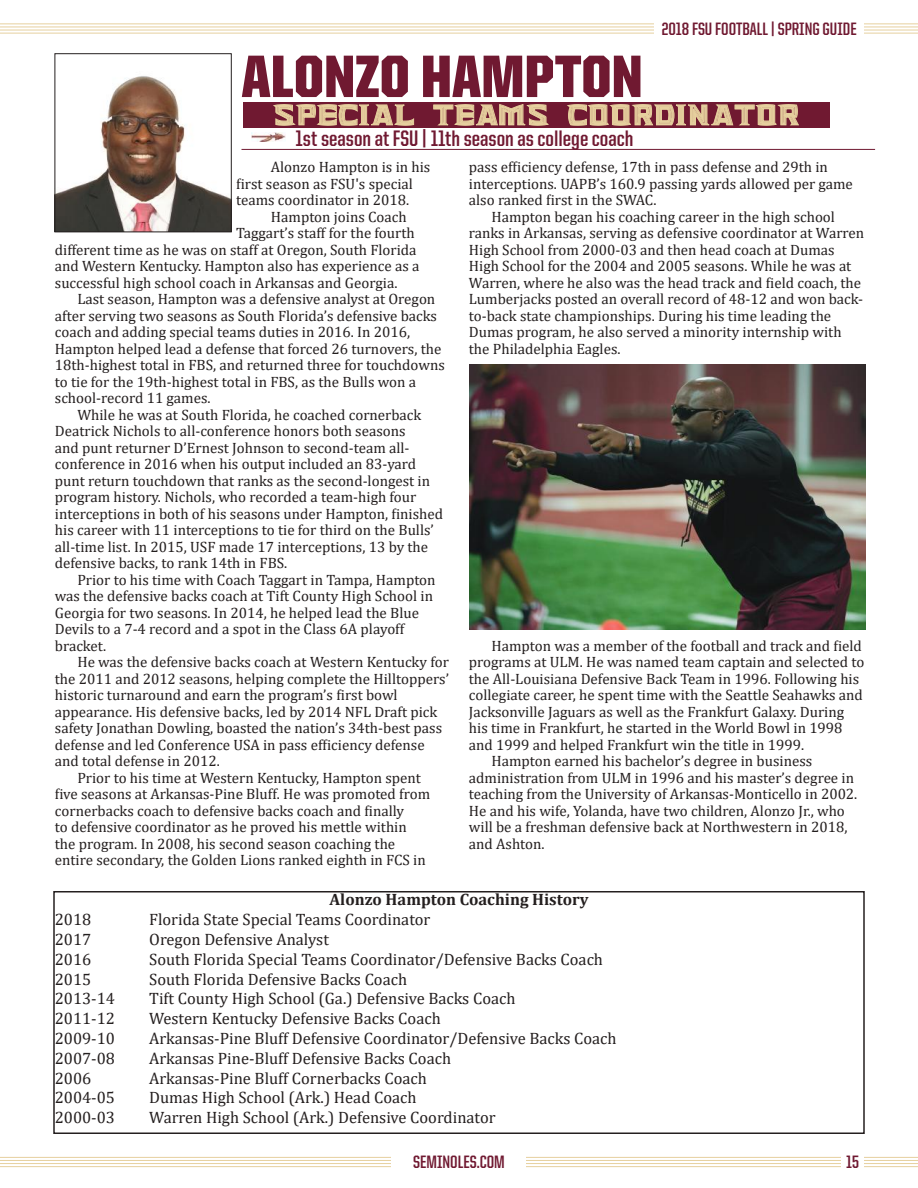
<style>
.page{position:relative;width:918px;height:1188px;background:#fff}
.page>*{position:absolute;margin:0;border:0;box-sizing:border-box;transform-origin:0 0}
.t1{font:900 60px "United Sans Cond";color:#701931;scale:1.1 1}
.t2{font:700 28.5px "Unconquered";letter-spacing:.02em;color:#e6d09e;scale:1.2 1}
.t3{font:700 22.5px "United Sans Cond";color:#701931}
.t4{font:700 18px "United Sans Cond";color:#701931}
.t5{font:16.5px "Cambria";color:#241f1f}
.t6{font:700 16.5px "Cambria";color:#241f1f}
.t7{font:15px/16.5px "Cambria";color:#241f1f}
</style>
<div class="page">
<hr style="left:0;top:23px;width:918px;height:1px;background:#e6d09e">
<hr style="left:0;top:27px;width:918px;height:1px;background:#e6d09e">
<hr style="left:0;top:30px;width:918px;height:1px;background:#e6d09e">
<hr style="left:0;top:33px;width:918px;height:1px;background:#e6d09e">
<hr style="left:0;top:1157px;width:918px;height:1px;background:#e6d09e">
<hr style="left:0;top:1160px;width:918px;height:1px;background:#e6d09e">
<hr style="left:0;top:1163px;width:918px;height:1px;background:#e6d09e">
<hr style="left:0;top:1166px;width:918px;height:1px;background:#e6d09e">
<div style="left:654px;top:10px;width:210px;height:37px;background:#fff"></div>
<div style="left:841px;top:1134px;width:23px;height:54px;background:#fff"></div>
<div style="left:392px;top:1134px;width:134px;height:54px;background:#fff"></div>
<hr style="left:242px;top:149px;width:633px;height:1px;background:#701931">
<img style="left:57px;top:76px;width:173px;height:154px">
<div style="left:55px;top:53px;width:177px;height:179px;border:1px solid #241f1f"></div>
<img style="left:251px;top:132px;width:22px;height:10px">
<div style="left:243px;top:102px;width:586px;height:25px;background:#701931"></div>
<svg style="left:273px;top:104px;width:141px;height:46px"></svg>
<svg style="left:433px;top:104px;width:116px;height:22px"></svg>
<svg style="left:567px;top:104px;width:232px;height:46px"></svg>
<img style="left:470px;top:364px;width:396px;height:266px">
<div style="left:53px;top:891px;width:812px;height:243px;border:2px solid #241f1f"></div>
<p class="t4" style="left:662px;top:20px;width:196px">2018 FSU FOOTBALL | SPRING GUIDE</p>
<h1 class="t1" style="left:242px;top:45px;width:366px">ALONZO HAMPTON</h1>
<h3 class="t3" style="left:296px;top:127px;width:339px">1st season at FSU | 11th season as college coach</h3>
<h2 class="t2" style="left:273px;top:104px;width:440px">SPECIAL TEAMS COORDINATOR</h2>
<p class="t7" style="left:271px;top:159px;width:161px">Alonzo Hampton is in his</p>
<p class="t7" style="left:236px;top:176px;width:178px">first season as FSU's special</p>
<p class="t7" style="left:236px;top:192px;width:175px">teams coordinator in 2018.</p>
<p class="t7" style="left:271px;top:209px;width:137px">Hampton joins Coach</p>
<p class="t7" style="left:236px;top:225px;width:180px">Taggart’s staff for the fourth</p>
<p class="t7" style="left:55px;top:242px;width:363px">different time as he was on staff at Oregon, South Florida</p>
<p class="t7" style="left:55px;top:258px;width:366px">and Western Kentucky. Hampton also has experience as a</p>
<p class="t7" style="left:55px;top:275px;width:344px">successful high school coach in Arkansas and Georgia.</p>
<p class="t7" style="left:77px;top:291px;width:359px">Last season, Hampton was a defensive analyst at Oregon</p>
<p class="t7" style="left:55px;top:308px;width:384px">after serving two seasons as South Florida’s defensive backs</p>
<p class="t7" style="left:55px;top:324px;width:357px">coach and adding special teams duties in 2016. In 2016,</p>
<p class="t7" style="left:55px;top:341px;width:388px">Hampton helped lead a defense that forced 26 turnovers, the</p>
<p class="t7" style="left:55px;top:357px;width:391px">18th-highest total in FBS, and returned three for touchdowns</p>
<p class="t7" style="left:55px;top:374px;width:363px">to tie for the 19th-highest total in FBS, as the Bulls won a</p>
<p class="t7" style="left:55px;top:390px;width:157px">school-record 11 games.</p>
<p class="t7" style="left:77px;top:407px;width:346px">While he was at South Florida, he coached cornerback</p>
<p class="t7" style="left:55px;top:423px;width:352px">Deatrick Nichols to all-conference honors both seasons</p>
<p class="t7" style="left:55px;top:440px;width:356px">and punt returner D’Ernest Johnson to second-team all-</p>
<p class="t7" style="left:55px;top:456px;width:363px">conference in 2016 when his output included an 83-yard</p>
<p class="t7" style="left:55px;top:473px;width:377px">punt return touchdown that ranks as the second-longest in</p>
<p class="t7" style="left:55px;top:489px;width:363px">program history. Nichols, who recorded a team-high four</p>
<p class="t7" style="left:55px;top:506px;width:390px">interceptions in both of his seasons under Hampton, finished</p>
<p class="t7" style="left:55px;top:522px;width:380px">his career with 11 interceptions to tie for third on the Bulls’</p>
<p class="t7" style="left:55px;top:539px;width:375px">all-time list. In 2015, USF made 17 interceptions, 13 by the</p>
<p class="t7" style="left:55px;top:555px;width:234px">defensive backs, to rank 14th in FBS.</p>
<p class="t7" style="left:77px;top:572px;width:360px">Prior to his time with Coach Taggart in Tampa, Hampton</p>
<p class="t7" style="left:55px;top:588px;width:380px">was the defensive backs coach at Tift County High School in</p>
<p class="t7" style="left:55px;top:605px;width:366px">Georgia for two seasons. In 2014, he helped lead the Blue</p>
<p class="t7" style="left:55px;top:621px;width:351px">Devils to a 7-4 record and a spot in the Class 6A playoff</p>
<p class="t7" style="left:55px;top:638px;width:53px">bracket.</p>
<p class="t7" style="left:77px;top:654px;width:373px">He was the defensive backs coach at Western Kentucky for</p>
<p class="t7" style="left:55px;top:671px;width:396px">the 2011 and 2012 seasons, helping complete the Hilltoppers’</p>
<p class="t7" style="left:55px;top:687px;width:344px">historic turnaround and earn the program’s first bowl</p>
<p class="t7" style="left:55px;top:704px;width:384px">appearance. His defensive backs, led by 2014 NFL Draft pick</p>
<p class="t7" style="left:55px;top:720px;width:389px">safety Jonathan Dowling, boasted the nation’s 34th-best pass</p>
<p class="t7" style="left:55px;top:737px;width:371px">defense and led Conference USA in pass efficiency defense</p>
<p class="t7" style="left:55px;top:753px;width:166px">and total defense in 2012.</p>
<p class="t7" style="left:77px;top:770px;width:345px">Prior to his time at Western Kentucky, Hampton spent</p>
<p class="t7" style="left:55px;top:786px;width:377px">five seasons at Arkansas-Pine Bluff. He was promoted from</p>
<p class="t7" style="left:55px;top:803px;width:351px">cornerbacks coach to defensive backs coach and finally</p>
<p class="t7" style="left:55px;top:819px;width:353px">to defensive coordinator as he proved his mettle within</p>
<p class="t7" style="left:55px;top:836px;width:342px">the program. In 2008, his second season coaching the</p>
<p class="t7" style="left:55px;top:852px;width:372px">entire secondary, the Golden Lions ranked eighth in FCS in</p>
<p class="t7" style="left:469px;top:159px;width:386px">pass efficiency defense, 17th in pass defense and 29th in interceptions. UAPB’s 160.9 passing yards allowed per game also ranked first in the SWAC.</p>
<p class="t7" style="left:469px;top:209px;width:397px;text-indent:22px">Hampton began his coaching career in the high school ranks in Arkansas, serving as defensive coordinator at Warren High School from 2000-03 and then head coach at Dumas High School for the 2004 and 2005 seasons. While he was at Warren, where he also was the head track and field coach, the Lumberjacks posted an overall record of 48-12 and won back&shy;to-back state championships. During his time leading the Dumas program, he also served a minority internship with the Philadelphia Eagles.</p>
<p class="t7" style="left:491px;top:638px;width:372px">Hampton was a member of the football and track and field</p>
<p class="t7" style="left:469px;top:654px;width:397px">programs at ULM. He was named team captain and selected to</p>
<p class="t7" style="left:469px;top:671px;width:392px">the All-Louisiana Defensive Back Team in 1996. Following his</p>
<p class="t7" style="left:469px;top:687px;width:396px">collegiate career, he spent time with the Seattle Seahawks and</p>
<p class="t7" style="left:469px;top:704px;width:377px">Jacksonville Jaguars as well as the Frankfurt Galaxy. During</p>
<p class="t7" style="left:469px;top:720px;width:375px">his time in Frankfurt, he started in the World Bowl in 1998</p>
<p class="t7" style="left:469px;top:737px;width:337px">and 1999 and helped Frankfurt win the title in 1999.</p>
<p class="t7" style="left:491px;top:753px;width:322px">Hampton earned his bachelor’s degree in business</p>
<p class="t7" style="left:469px;top:770px;width:387px">administration from ULM in 1996 and his master’s degree in</p>
<p class="t7" style="left:469px;top:786px;width:390px">teaching from the University of Arkansas-Monticello in 2002.</p>
<p class="t7" style="left:469px;top:803px;width:378px">He and his wife, Yolanda, have two children, Alonzo Jr., who</p>
<p class="t7" style="left:469px;top:819px;width:380px">will be a freshman defensive back at Northwestern in 2018,</p>
<p class="t7" style="left:469px;top:836px;width:77px">and Ashton.</p>
<p class="t6" style="left:330px;top:888px;width:260px">Alonzo Hampton Coaching History</p>
<p class="t5" style="left:55px;top:910px;width:38px">2018</p>
<p class="t5" style="left:149px;top:910px;width:283px">Florida State Special Teams Coordinator</p>
<p class="t5" style="left:55px;top:930px;width:38px">2017</p>
<p class="t5" style="left:149px;top:930px;width:181px">Oregon Defensive Analyst</p>
<p class="t5" style="left:55px;top:949px;width:38px">2016</p>
<p class="t5" style="left:149px;top:949px;width:455px">South Florida Special Teams Coordinator/Defensive Backs Coach</p>
<p class="t5" style="left:55px;top:969px;width:38px">2015</p>
<p class="t5" style="left:149px;top:969px;width:259px">South Florida Defensive Backs Coach</p>
<p class="t5" style="left:55px;top:989px;width:62px">2013-14</p>
<p class="t5" style="left:149px;top:989px;width:368px">Tift County High School (Ga.) Defensive Backs Coach</p>
<p class="t5" style="left:55px;top:1009px;width:62px">2011-12</p>
<p class="t5" style="left:149px;top:1009px;width:293px">Western Kentucky Defensive Backs Coach</p>
<p class="t5" style="left:55px;top:1029px;width:62px">2009-10</p>
<p class="t5" style="left:149px;top:1029px;width:469px">Arkansas-Pine Bluff Defensive Coordinator/Defensive Backs Coach</p>
<p class="t5" style="left:55px;top:1048px;width:62px">2007-08</p>
<p class="t5" style="left:149px;top:1048px;width:303px">Arkansas Pine-Bluff Defensive Backs Coach</p>
<p class="t5" style="left:55px;top:1068px;width:38px">2006</p>
<p class="t5" style="left:149px;top:1068px;width:279px">Arkansas-Pine Bluff Cornerbacks Coach</p>
<p class="t5" style="left:55px;top:1088px;width:62px">2004-05</p>
<p class="t5" style="left:149px;top:1088px;width:269px">Dumas High School (Ark.) Head Coach</p>
<p class="t5" style="left:55px;top:1108px;width:62px">2000-03</p>
<p class="t5" style="left:149px;top:1108px;width:348px">Warren High School (Ark.) Defensive Coordinator</p>
<p class="t4" style="left:413px;top:1152px;width:93px">SEMINOLES.COM</p>
<p class="t4" style="left:846px;top:1152px;width:14px">15</p>
</div>
